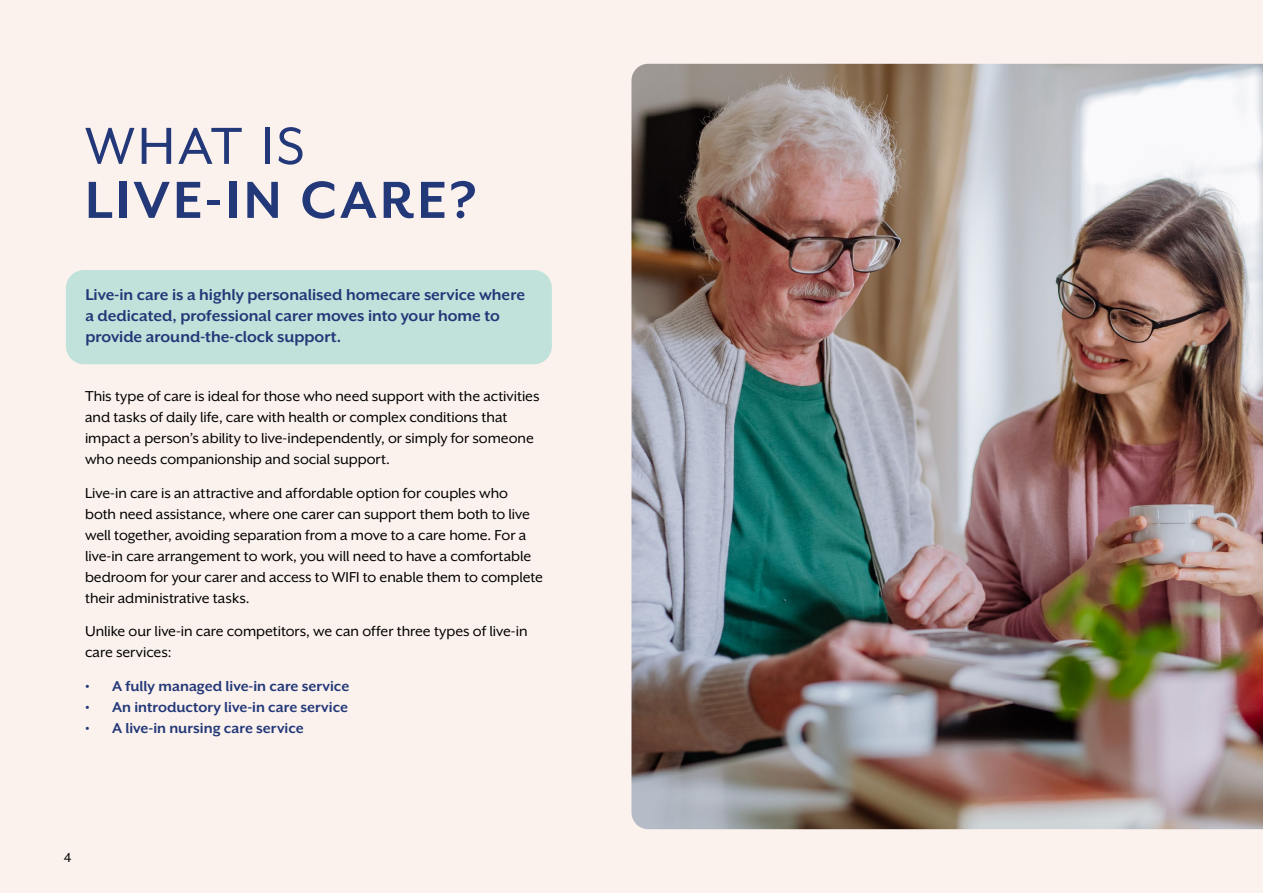
<style>
.page{position:relative;width:1263px;height:893px;background:#fbf2ee}
.page>*{position:absolute;margin:0;border:0;box-sizing:border-box;transform-origin:0 0}
.t1{font:700 60px "Mr Eaves XL San OT";letter-spacing:.055em;color:#233878}
.t2{font:60px "Mr Eaves XL San OT";letter-spacing:.055em;color:#233878}
.t3{font:700 18px/21px "Mr Eaves XL San OT";color:#233878}
.t4{font:16.5px/21px "Mr Eaves XL San OT";letter-spacing:-.005em;color:#000}
.t5{font:700 16.5px "Mr Eaves XL San OT";color:#233878}
.t6{font:15px "Mr Eaves XL San OT";color:#000}
</style>
<div class="page">
<div style="left:66px;top:270px;width:486px;height:94px;background:#c0e2db;border-radius:18px"></div>
<img style="left:631px;top:64px;width:632px;height:765px">
<h1 class="t2" style="left:85px;top:113px;width:221px">WHAT IS</h1>
<h1 class="t1" style="left:85px;top:166px;width:393px">LIVE-IN CARE?</h1>
<p class="t3" style="left:85px;top:284px;width:441px">Live-in care is a highly personalised homecare service where a dedicated, professional carer moves into your home to provide around-the-clock support.</p>
<p class="t4" style="left:85px;top:385px;width:456px">This type of care is ideal for those who need support with the activities and tasks of daily life, care with health or complex conditions that impact a person’s ability to live-independently, or simply for someone who needs companionship and social support.</p>
<p class="t4" style="left:85px;top:482px;width:459px">Live-in care is an attractive and affordable option for couples who both need assistance, where one carer can support them both to live well together, avoiding separation from a move to a care home. For a live-in care arrangement to work, you will need to have a comfortable bedroom for your carer and access to WIFI to enable them to complete their administrative tasks.</p>
<p class="t4" style="left:85px;top:621px;width:444px">Unlike our live-in care competitors, we can offer three types of live-in care services:</p>
<p class="t5" style="left:85px;top:677px;width:266px">• A fully managed live-in care service</p>
<p class="t5" style="left:85px;top:698px;width:265px">• An introductory live-in care service</p>
<p class="t5" style="left:85px;top:719px;width:220px">• A live-in nursing care service</p>
<p class="t6" style="left:64px;top:850px;width:9px">4</p>
</div>
